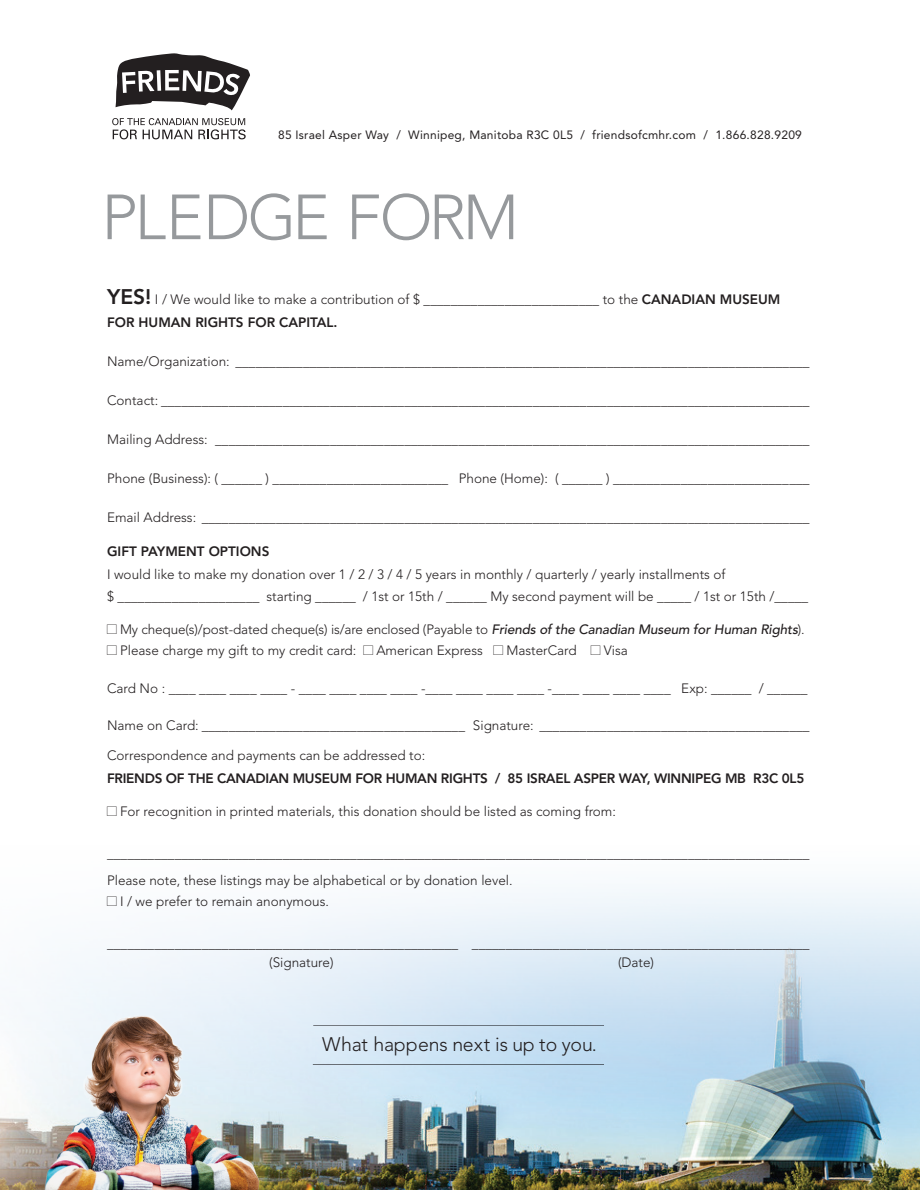
<style>
.page{position:relative;width:920px;height:1190px;background:#fff}
.page>*{position:absolute;margin:0;border:0;box-sizing:border-box;transform-origin:0 0}
.t1{font:300 63px "Avenir";letter-spacing:-.045em;color:#96999c}
.t2{font:300 19.5px "Avenir";letter-spacing:-.01em;color:#231f20}
.t3{font:300 13.5px/22.5px "Avenir";color:#231f20}
.t4{font:800 13.5px "Avenir";letter-spacing:-.02em;color:#231f20}
.t5{font:800 13.5px "Avenir";color:#231f20}
.t6{font:12px "Avenir";letter-spacing:.02em;color:#231f20}
.s1{font-weight:800;font-size:21px}
.s2{font-weight:800}
.s3{font-weight:500;font-style:italic}
</style>
<div class="page">
<img style="left:0;top:884px;width:919px;height:305px">
<img style="left:37px;top:996px;width:235px;height:193px">
<hr style="left:313px;top:1025px;width:291px;height:1px;background:#231f20">
<hr style="left:313px;top:1064px;width:291px;height:1px;background:#231f20">
<svg style="left:115px;top:53px;width:135px;height:57px"></svg>
<svg style="left:112px;top:118px;width:133px;height:21px"></svg>
<svg style="left:107px;top:896px;width:10px;height:9px"></svg>
<p class="t6" style="left:278px;top:128px;width:525px">85 Israel Asper Way / Winnipeg, Manitoba R3C 0L5 / friendsofcmhr.com / 1.866.828.9209</p>
<h1 class="t1" style="left:101px;top:180px;width:419px">PLEDGE FORM</h1>
<p class="t3" style="left:107px;top:288px;width:674px"><span class="s1">YES!</span> I / We would like to make a contribution of $ __________________________ to the <span class="s2">CANADIAN MUSEUM<br>FOR HUMAN RIGHTS FOR CAPITAL.</span></p>
<p class="t3" style="left:107px;top:349px;width:704px">Name/Organization: _____________________________________________________________________________________</p>
<p class="t3" style="left:107px;top:388px;width:703px">Contact: ________________________________________________________________________________________________</p>
<p class="t3" style="left:107px;top:427px;width:704px">Mailing Address: ________________________________________________________________________________________</p>
<p class="t3" style="left:107px;top:466px;width:703px">Phone (Business): ( ______ ) __________________________ Phone (Home): ( ______ ) _____________________________</p>
<p class="t3" style="left:107px;top:505px;width:704px">Email Address: __________________________________________________________________________________________</p>
<p class="t5" style="left:107px;top:543px;width:164px">GIFT PAYMENT OPTIONS</p>
<p class="t3" style="left:107px;top:562px;width:702px">I would like to make my donation over 1 / 2 / 3 / 4 / 5 years in monthly / quarterly / yearly installments of<br>$ _____________________ starting ______ / 1st or 15th / ______ My second payment will be _____ / 1st or 15th /_____</p>
<p class="t3" style="left:120px;top:619px;width:686px;line-height:21px">My cheque(s)/post-dated cheque(s) is/are enclosed (Payable to <span class="s3">Friends of the Canadian Museum for Human Rights</span>).<br>Please charge my gift to my credit card:</p>
<p class="t3" style="left:376px;top:639px;width:108px">American Express</p>
<p class="t3" style="left:506px;top:639px;width:72px">MasterCard</p>
<p class="t3" style="left:603px;top:639px;width:26px">Visa</p>
<p class="t3" style="left:107px;top:676px;width:702px">Card No : ____ ____ ____ ____ - ____ ____ ____ ____ -____ ____ ____ ____ -____ ____ ____ ____ Exp: ______ / ______</p>
<p class="t3" style="left:107px;top:714px;width:703px">Name on Card: _______________________________________ Signature: ________________________________________</p>
<p class="t3" style="left:107px;top:744px;width:319px">Correspondence and payments can be addressed to:</p>
<p class="t4" style="left:107px;top:770px;width:698px">FRIENDS OF THE CANADIAN MUSEUM FOR HUMAN RIGHTS / 85 ISRAEL ASPER WAY, WINNIPEG MB R3C 0L5</p>
<p class="t3" style="left:120px;top:799px;width:497px">For recognition in printed materials, this donation should be listed as coming from:</p>
<p class="t3" style="left:107px;top:839px;width:704px;line-height:27px">________________________________________________________________________________________________________<br>Please note, these listings may be alphabetical or by donation level.</p>
<p class="t3" style="left:120px;top:889px;width:210px">I / we prefer to remain anonymous.</p>
<p class="t3" style="left:269px;top:933px;width:542px;line-height:19.5px;text-indent:-162px">____________________________________________________ __________________________________________________ (Signature)</p>
<p class="t3" style="left:618px;top:951px;width:38px">(Date)</p>
<h2 class="t2" style="left:322px;top:1032px;width:276px">What happens next is up to you.</h2>
</div>
